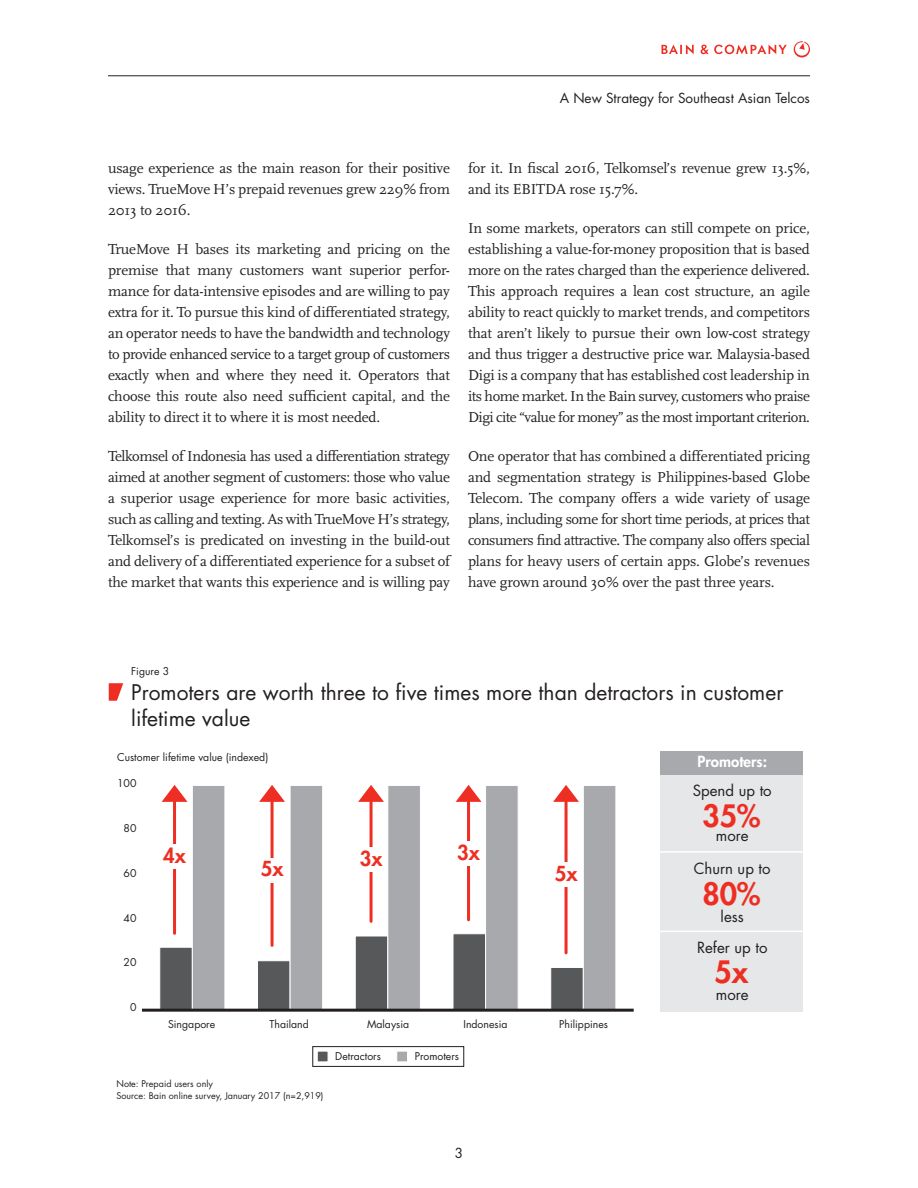
<style>
.page{position:relative;width:918px;height:1188px;background:#fff}
.page>*{position:absolute;margin:0;border:0;box-sizing:border-box;transform-origin:0 0}
.t1{font:800 30px "Futura";color:#ee2e22}
.t2{font:21px/25.2px "Futura";color:#231f20}
.t3{font:800 20.1px "Futura";color:#ee2e22}
.Body_text{font:15px/21px "Scala";letter-spacing:-.01em;color:#231f20;text-align:justify}
.t4{font:15px "Futura";color:#231f20}
.t5{font:800 15px/28.5px "Futura";color:#fff;text-align:center}
.t6{font:13.5px "Futura";color:#231f20}
.t7{font:10.5px "Futura";color:#231f20}
.t8{font:9px/12px "Futura";color:#231f20}
.s1{font-weight:400;color:#231f20}
</style>
<div class="page">
<hr style="left:108px;top:76px;width:702px;height:1px;background:#231f20">
<svg style="left:662px;top:45px;width:32px;height:9px"></svg>
<svg style="left:701px;top:45px;width:86px;height:9px"></svg>
<svg style="left:794px;top:41px;width:16px;height:17px"></svg>
<svg style="left:109px;top:683px;width:14px;height:18px"></svg>
<div style="left:160px;top:947px;width:33px;height:63px;background:#57585a"></div>
<div style="left:192px;top:785px;width:33px;height:225px;background:#a8a9ad;border:1px solid #fff"></div>
<div style="left:257px;top:961px;width:33px;height:49px;background:#57585a;border:1px solid #fff"></div>
<div style="left:290px;top:785px;width:33px;height:225px;background:#a8a9ad;border:1px solid #fff"></div>
<div style="left:355px;top:936px;width:33px;height:74px;background:#57585a;border:1px solid #fff"></div>
<div style="left:388px;top:785px;width:33px;height:225px;background:#a8a9ad;border:1px solid #fff"></div>
<div style="left:453px;top:934px;width:33px;height:76px;background:#57585a"></div>
<div style="left:485px;top:785px;width:33px;height:225px;background:#a8a9ad;border:1px solid #fff"></div>
<div style="left:551px;top:967px;width:33px;height:43px;background:#57585a;border:1px solid #fff"></div>
<div style="left:583px;top:785px;width:33px;height:225px;background:#a8a9ad;border:1px solid #fff"></div>
<hr style="left:143px;top:1009px;width:489px;height:3px;background:#231f20">
<div style="left:660px;top:751px;width:143px;height:260px;background:#e6e7e9"></div>
<div style="left:660px;top:751px;width:143px;height:23px;background:#a8a9ad"></div>
<div style="left:317px;top:1051px;width:11px;height:11px;background:#57585a;border:1px solid #fff"></div>
<div style="left:397px;top:1051px;width:11px;height:11px;background:#a8a9ad;border:1px solid #fff"></div>
<div style="left:313px;top:1046px;width:151px;height:21px;border:1px solid #231f20"></div>
<hr style="left:655px;top:851px;width:152px;height:2px;background:#fff">
<hr style="left:655px;top:931px;width:152px;height:1px;background:#fff">
<hr style="left:173px;top:802px;width:3px;height:131px;background:#ee2e22">
<svg style="left:162px;top:785px;width:26px;height:17px"></svg>
<div style="left:160px;top:844px;width:29px;height:25px;background:#fff"></div>
<hr style="left:271px;top:802px;width:3px;height:143px;background:#ee2e22">
<svg style="left:259px;top:785px;width:26px;height:17px"></svg>
<div style="left:257px;top:858px;width:29px;height:24px;background:#fff"></div>
<hr style="left:370px;top:802px;width:3px;height:119px;background:#ee2e22">
<svg style="left:358px;top:785px;width:26px;height:17px"></svg>
<div style="left:356px;top:847px;width:30px;height:25px;background:#fff"></div>
<hr style="left:467px;top:802px;width:3px;height:118px;background:#ee2e22">
<svg style="left:456px;top:785px;width:26px;height:17px"></svg>
<div style="left:454px;top:841px;width:29px;height:25px;background:#fff"></div>
<hr style="left:565px;top:802px;width:3px;height:151px;background:#ee2e22">
<svg style="left:553px;top:785px;width:26px;height:17px"></svg>
<div style="left:551px;top:862px;width:29px;height:25px;background:#fff"></div>
<p class="t6" style="left:560px;top:89px;width:252px">A New Strategy for Southeast Asian Telcos</p>
<p class="Body_text" style="left:108px;top:158px;width:343px">usage experience as the main reason for their positive views. TrueMove H’s prepaid revenues grew 229% from 2013 to 2016.</p>
<p class="Body_text" style="left:108px;top:239px;width:344px">TrueMove H bases its marketing and pricing on the premise that many customers want superior perfor&shy;mance for data-intensive episodes and are willing to pay extra for it. To pursue this kind of differentiated strategy, an operator needs to have the bandwidth and technology to provide enhanced service to a target group of customers exactly when and where they need it. Operators that choose this route also need sufficient capital, and the ability to direct it to where it is most needed.</p>
<p class="Body_text" style="left:108px;top:446px;width:343px">Telkomsel of Indonesia has used a differentiation strategy aimed at another segment of customers: those who value a superior usage experience for more basic activities, such as calling and texting. As with TrueMove H’s strategy, Telkomsel’s is predicated on investing in the build-out and delivery of a differentiated experience for a subset of the market that wants this experience and is willing pay</p>
<p class="Body_text" style="left:468px;top:158px;width:343px">for it. In fiscal 2016, Telkomsel’s revenue grew 13.5%, and its EBITDA rose 15.7%.</p>
<p class="Body_text" style="left:468px;top:218px;width:344px">In some markets, operators can still compete on price, establishing a value-for-money proposition that is based more on the rates charged than the experience delivered.<br>This approach requires a lean cost structure, an agile ability to react quickly to market trends, and competitors that aren’t likely to pursue their own low-cost strategy and thus trigger a destructive price war. Malaysia-based Digi is a company that has established cost leadership in its home market. In the Bain survey, customers who praise Digi cite “value for money” as the most important criterion.</p>
<p class="Body_text" style="left:468px;top:446px;width:344px">One operator that has combined a differentiated pricing and segmentation strategy is Philippines-based Globe Telecom. The company offers a wide variety of usage plans, including some for short time periods, at prices that consumers find attractive. The company also offers special plans for heavy users of certain apps. Globe’s revenues have grown around 30% over the past three years.</p>
<p class="t7" style="left:131px;top:665px;width:39px">Figure 3</p>
<p class="t2" style="left:131px;top:680px;width:654px">Promoters are worth three to five times more than detractors in customer lifetime value</p>
<p class="t7" style="left:117px;top:750px;width:153px">Customer lifetime value (indexed)</p>
<p class="t7" style="left:117px;top:776px;width:21px">100</p>
<p class="t7" style="left:124px;top:821px;width:14px">80</p>
<p class="t7" style="left:124px;top:866px;width:14px">60</p>
<p class="t7" style="left:124px;top:911px;width:14px">40</p>
<p class="t7" style="left:124px;top:956px;width:14px">20</p>
<p class="t7" style="left:130px;top:1001px;width:8px">0</p>
<p class="t3" style="left:163px;top:842px;width:24px">4x</p>
<p class="t3" style="left:261px;top:855px;width:24px">5x</p>
<p class="t3" style="left:360px;top:845px;width:24px">3x</p>
<p class="t3" style="left:457px;top:839px;width:24px">3x</p>
<p class="t3" style="left:555px;top:860px;width:24px">5x</p>
<p class="t7" style="left:168px;top:1017px;width:49px">Singapore</p>
<p class="t7" style="left:270px;top:1017px;width:41px">Thailand</p>
<p class="t7" style="left:367px;top:1017px;width:44px">Malaysia</p>
<p class="t7" style="left:464px;top:1017px;width:46px">Indonesia</p>
<p class="t7" style="left:559px;top:1017px;width:50px">Philippines</p>
<p class="t7" style="left:335px;top:1050px;width:47px">Detractors</p>
<p class="t7" style="left:415px;top:1050px;width:46px">Promoters</p>
<p class="t8" style="left:116px;top:1077px;width:209px">Note: Prepaid users only<br>Source: Bain online survey, January 2017 (n=2,919)</p>
<p class="t6" style="left:455px;top:1144px;width:10px">3</p>
<p class="t5" style="left:693px;top:747px;width:81px">Promoters:<br><span class="s1">Spend up to</span></p>
<p class="t4" style="left:716px;top:826px;width:34px">more</p>
<p class="t1" style="left:703px;top:796px;width:59px">35%</p>
<p class="t4" style="left:694px;top:859px;width:78px">Churn up to</p>
<p class="t4" style="left:721px;top:907px;width:25px">less</p>
<p class="t1" style="left:703px;top:874px;width:59px">80%</p>
<p class="t4" style="left:697px;top:938px;width:72px">Refer up to</p>
<p class="t4" style="left:716px;top:985px;width:34px">more</p>
<p class="t1" style="left:715px;top:952px;width:35px">5x</p>
</div>
